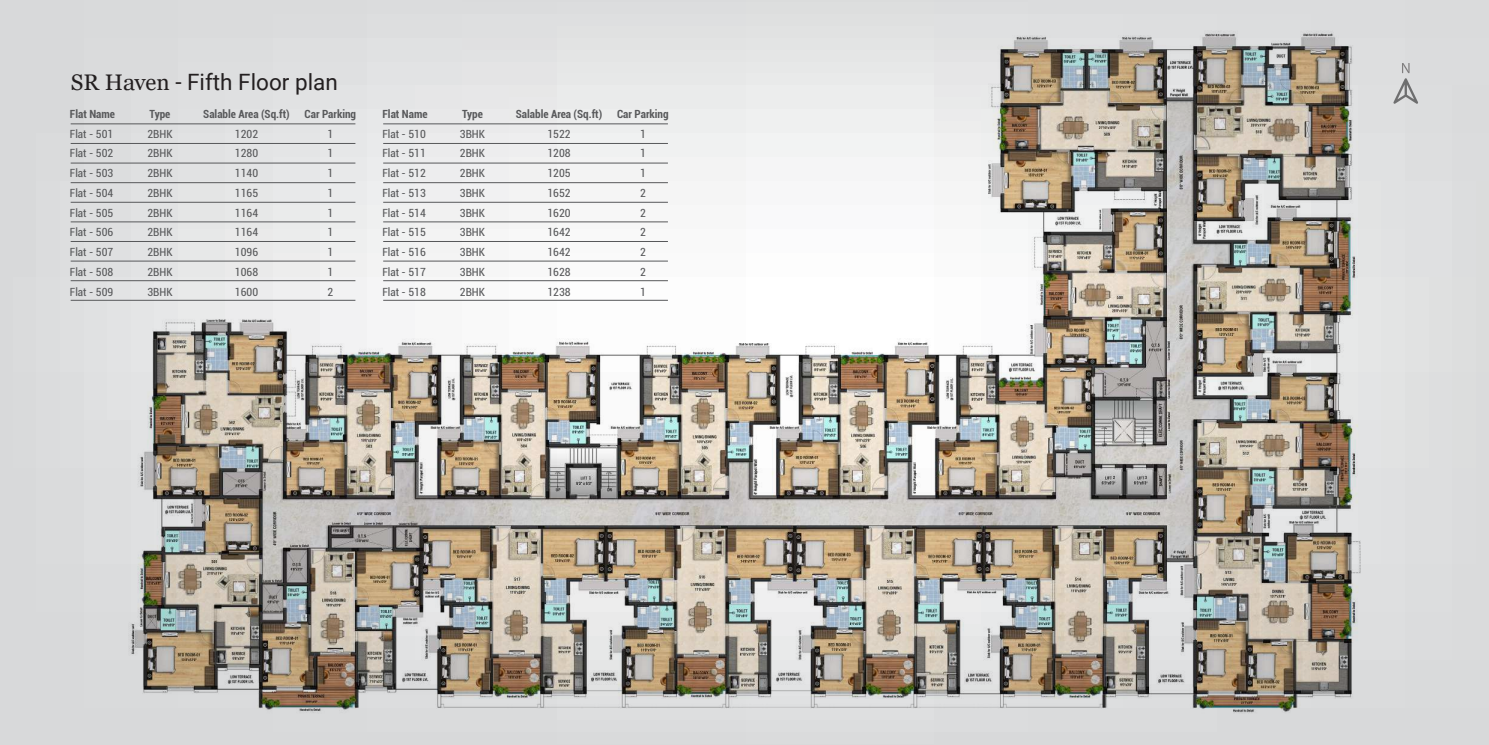
<style>
.page{position:relative;width:1489px;height:745px;background:#fff}
.page>*{position:absolute;margin:0;border:0;box-sizing:border-box;transform-origin:0 0}
.t1{font:22.5px "Roboto";color:#231f20}
.t2{font:condensed 11.25px "Roboto";color:#58595b}
.t3{font:700 condensed 11.25px "Roboto";color:#58595b}
.s1{font-family:"Georgia"}
</style>
<div class="page">
<div style="left:0;top:0;width:1488px;height:744px;background:#dbdcdd"></div>
<svg style="left:1393px;top:63px;width:24px;height:41px"></svg>
<img style="left:128px;top:31px;width:1232px;height:682px">
<hr style="left:71px;top:124px;width:284px;height:1px;background:#58595b">
<hr style="left:71px;top:143px;width:284px;height:1px;background:#58595b">
<hr style="left:71px;top:163px;width:284px;height:1px;background:#58595b">
<hr style="left:71px;top:182px;width:284px;height:1px;background:#58595b">
<hr style="left:71px;top:202px;width:284px;height:1px;background:#58595b">
<hr style="left:71px;top:221px;width:284px;height:1px;background:#58595b">
<hr style="left:71px;top:241px;width:284px;height:1px;background:#58595b">
<hr style="left:71px;top:261px;width:284px;height:1px;background:#58595b">
<hr style="left:71px;top:280px;width:284px;height:1px;background:#58595b">
<hr style="left:71px;top:300px;width:284px;height:1px;background:#58595b">
<hr style="left:383px;top:124px;width:285px;height:1px;background:#58595b">
<hr style="left:383px;top:143px;width:285px;height:1px;background:#58595b">
<hr style="left:383px;top:163px;width:285px;height:1px;background:#58595b">
<hr style="left:383px;top:182px;width:285px;height:1px;background:#58595b">
<hr style="left:383px;top:202px;width:285px;height:1px;background:#58595b">
<hr style="left:383px;top:221px;width:285px;height:1px;background:#58595b">
<hr style="left:383px;top:241px;width:285px;height:1px;background:#58595b">
<hr style="left:383px;top:261px;width:285px;height:1px;background:#58595b">
<hr style="left:383px;top:280px;width:285px;height:1px;background:#58595b">
<hr style="left:383px;top:300px;width:285px;height:1px;background:#58595b">
<h1 class="t1" style="left:71px;top:66px;width:268px"><span class="s1">SR Haven</span> - Fifth Floor plan</h1>
<p class="t3" style="left:70px;top:106px;width:47px">Flat Name</p>
<p class="t3" style="left:149px;top:106px;width:22px">Type</p>
<p class="t3" style="left:203px;top:106px;width:88px">Salable Area (Sq.ft)</p>
<p class="t3" style="left:304px;top:106px;width:53px">Car Parking</p>
<p class="t2" style="left:70px;top:126px;width:45px">Flat - 501</p>
<p class="t2" style="left:147px;top:126px;width:27px">2BHK</p>
<p class="t2" style="left:235px;top:126px;width:25px">1202</p>
<p class="t2" style="left:327px;top:126px;width:7px">1</p>
<p class="t2" style="left:70px;top:145px;width:45px">Flat - 502</p>
<p class="t2" style="left:147px;top:145px;width:27px">2BHK</p>
<p class="t2" style="left:235px;top:145px;width:25px">1280</p>
<p class="t2" style="left:327px;top:145px;width:7px">1</p>
<p class="t2" style="left:70px;top:165px;width:45px">Flat - 503</p>
<p class="t2" style="left:147px;top:165px;width:27px">2BHK</p>
<p class="t2" style="left:235px;top:165px;width:25px">1140</p>
<p class="t2" style="left:327px;top:165px;width:7px">1</p>
<p class="t2" style="left:70px;top:185px;width:45px">Flat - 504</p>
<p class="t2" style="left:147px;top:185px;width:27px">2BHK</p>
<p class="t2" style="left:235px;top:185px;width:25px">1165</p>
<p class="t2" style="left:327px;top:185px;width:7px">1</p>
<p class="t2" style="left:70px;top:205px;width:45px">Flat - 505</p>
<p class="t2" style="left:147px;top:205px;width:27px">2BHK</p>
<p class="t2" style="left:235px;top:205px;width:25px">1164</p>
<p class="t2" style="left:327px;top:205px;width:7px">1</p>
<p class="t2" style="left:70px;top:224px;width:45px">Flat - 506</p>
<p class="t2" style="left:147px;top:224px;width:27px">2BHK</p>
<p class="t2" style="left:235px;top:224px;width:25px">1164</p>
<p class="t2" style="left:327px;top:224px;width:7px">1</p>
<p class="t2" style="left:70px;top:244px;width:45px">Flat - 507</p>
<p class="t2" style="left:147px;top:244px;width:27px">2BHK</p>
<p class="t2" style="left:235px;top:244px;width:25px">1096</p>
<p class="t2" style="left:327px;top:244px;width:7px">1</p>
<p class="t2" style="left:70px;top:264px;width:45px">Flat - 508</p>
<p class="t2" style="left:147px;top:264px;width:27px">2BHK</p>
<p class="t2" style="left:235px;top:264px;width:25px">1068</p>
<p class="t2" style="left:327px;top:264px;width:7px">1</p>
<p class="t2" style="left:70px;top:284px;width:45px">Flat - 509</p>
<p class="t2" style="left:147px;top:284px;width:27px">3BHK</p>
<p class="t2" style="left:235px;top:284px;width:25px">1600</p>
<p class="t2" style="left:327px;top:284px;width:7px">2</p>
<p class="t3" style="left:382px;top:106px;width:47px">Flat Name</p>
<p class="t3" style="left:462px;top:106px;width:22px">Type</p>
<p class="t3" style="left:516px;top:106px;width:88px">Salable Area (Sq.ft)</p>
<p class="t3" style="left:617px;top:106px;width:53px">Car Parking</p>
<p class="t2" style="left:382px;top:126px;width:45px">Flat - 510</p>
<p class="t2" style="left:460px;top:126px;width:27px">3BHK</p>
<p class="t2" style="left:547px;top:126px;width:25px">1522</p>
<p class="t2" style="left:640px;top:126px;width:7px">1</p>
<p class="t2" style="left:382px;top:145px;width:45px">Flat - 511</p>
<p class="t2" style="left:460px;top:145px;width:27px">2BHK</p>
<p class="t2" style="left:547px;top:145px;width:25px">1208</p>
<p class="t2" style="left:640px;top:145px;width:7px">1</p>
<p class="t2" style="left:382px;top:165px;width:45px">Flat - 512</p>
<p class="t2" style="left:460px;top:165px;width:27px">2BHK</p>
<p class="t2" style="left:547px;top:165px;width:25px">1205</p>
<p class="t2" style="left:640px;top:165px;width:7px">1</p>
<p class="t2" style="left:382px;top:185px;width:45px">Flat - 513</p>
<p class="t2" style="left:460px;top:185px;width:27px">3BHK</p>
<p class="t2" style="left:547px;top:185px;width:25px">1652</p>
<p class="t2" style="left:640px;top:185px;width:7px">2</p>
<p class="t2" style="left:382px;top:205px;width:45px">Flat - 514</p>
<p class="t2" style="left:460px;top:205px;width:27px">3BHK</p>
<p class="t2" style="left:547px;top:205px;width:25px">1620</p>
<p class="t2" style="left:640px;top:205px;width:7px">2</p>
<p class="t2" style="left:382px;top:224px;width:45px">Flat - 515</p>
<p class="t2" style="left:460px;top:224px;width:27px">3BHK</p>
<p class="t2" style="left:547px;top:224px;width:25px">1642</p>
<p class="t2" style="left:640px;top:224px;width:7px">2</p>
<p class="t2" style="left:382px;top:244px;width:45px">Flat - 516</p>
<p class="t2" style="left:460px;top:244px;width:27px">3BHK</p>
<p class="t2" style="left:547px;top:244px;width:25px">1642</p>
<p class="t2" style="left:640px;top:244px;width:7px">2</p>
<p class="t2" style="left:382px;top:264px;width:45px">Flat - 517</p>
<p class="t2" style="left:460px;top:264px;width:27px">3BHK</p>
<p class="t2" style="left:547px;top:264px;width:25px">1628</p>
<p class="t2" style="left:640px;top:264px;width:7px">2</p>
<p class="t2" style="left:382px;top:284px;width:45px">Flat - 518</p>
<p class="t2" style="left:460px;top:284px;width:27px">2BHK</p>
<p class="t2" style="left:547px;top:284px;width:25px">1238</p>
<p class="t2" style="left:640px;top:284px;width:7px">1</p>
</div>
